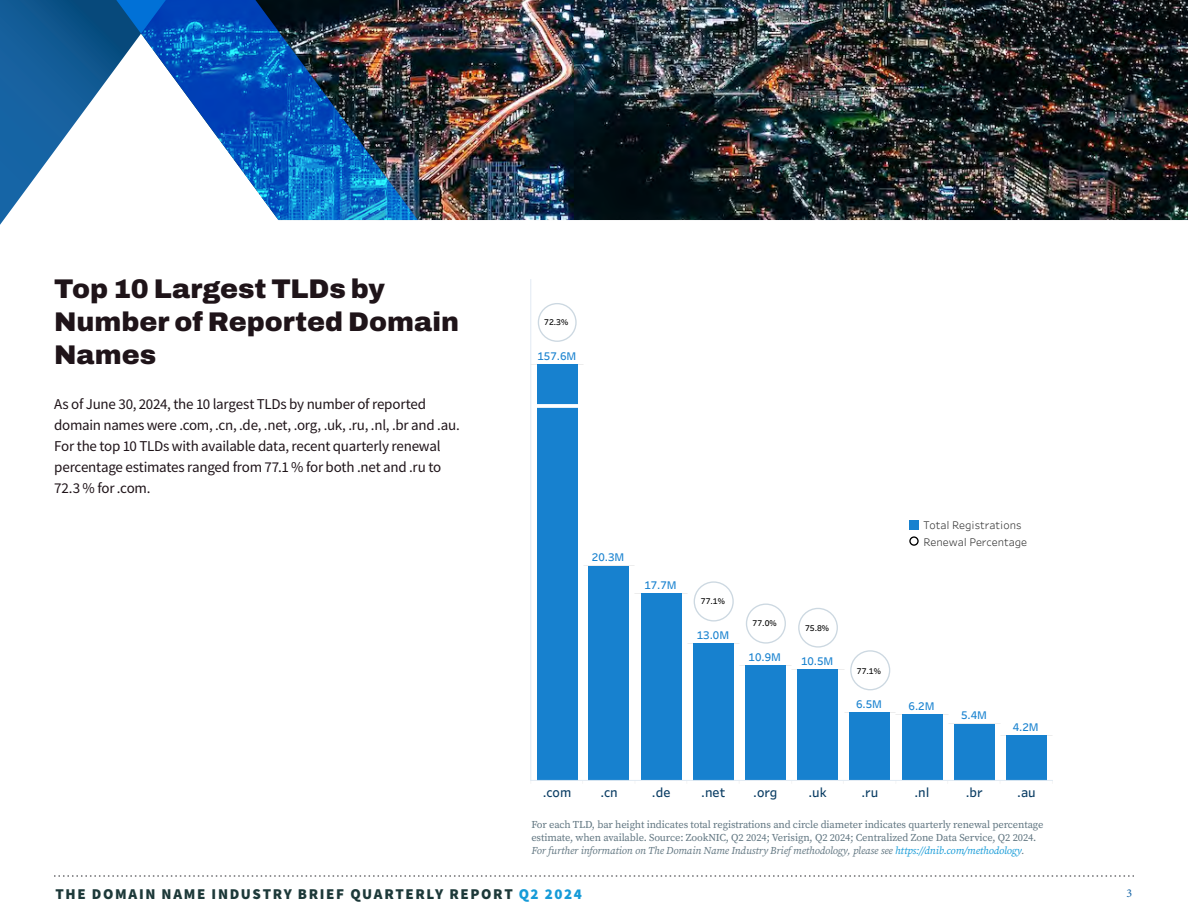
<style>
.page{position:relative;width:1188px;height:918px;background:#fff}
.page>*{position:absolute;margin:0;border:0;box-sizing:border-box;transform-origin:0 0}
.t1{font:600 27px/33px "Archivo";color:#1f1419}
.t2{font:15px/21px "Source Sans Pro";letter-spacing:-.015em;color:#1f1419}
.t3{font:900 15px "Source Sans Pro";letter-spacing:.11em;color:#1d3939}
.t4{font:500 12.75px "Tableau";color:#093c63}
.t5{font:12px "Minion Pro";color:#1665a6}
.t6{font:700 10.8px "Tableau";color:#1781cf}
.t7{font:10.8px/16.8px "Tableau";color:#333}
.t8{font:10.5px/12.6px "Source Serif Pro";letter-spacing:-.01em;color:#617681}
.t9{font:700 8.1px "Tableau";color:#000}
.s1{font-style:italic}
.s2{font-style:italic;color:#169bd8}
.s3{color:#169bd8}
</style>
<div class="page">
<svg style="left:54px;top:875px;width:1080px;height:2px"></svg>
<div style="left:1006px;top:735px;width:40px;height:45px;background:#1781cf"></div>
<div style="left:954px;top:724px;width:41px;height:56px;background:#1781cf"></div>
<div style="left:902px;top:715px;width:40px;height:65px;background:#1781cf"></div>
<div style="left:849px;top:713px;width:41px;height:67px;background:#1781cf"></div>
<div style="left:798px;top:670px;width:40px;height:110px;background:#1781cf"></div>
<div style="left:745px;top:665px;width:41px;height:115px;background:#1781cf"></div>
<div style="left:693px;top:643px;width:41px;height:137px;background:#1781cf"></div>
<div style="left:641px;top:594px;width:40px;height:186px;background:#1781cf"></div>
<div style="left:589px;top:566px;width:40px;height:214px;background:#1781cf"></div>
<div style="left:537px;top:364px;width:40px;height:416px;background:#1781cf"></div>
<div style="left:850px;top:650px;width:40px;height:40px;border:1px solid #ccd8e1;border-radius:50%"></div>
<div style="left:798px;top:608px;width:40px;height:40px;border:1px solid #ccd8e1;border-radius:50%"></div>
<div style="left:746px;top:604px;width:40px;height:40px;border:1px solid #ccd8e1;border-radius:50%"></div>
<div style="left:694px;top:581px;width:40px;height:41px;border:1px solid #ccd8e1;border-radius:50%"></div>
<div style="left:538px;top:303px;width:39px;height:39px;border:1px solid #ccd8e1;border-radius:50%"></div>
<svg style="left:537px;top:404px;width:41px;height:4px"></svg>
<hr style="left:531px;top:780px;width:521px;height:1px;background:#e1eaf3">
<hr style="left:531px;top:280px;width:1px;height:500px;background:#e1eaf3">
<div style="left:910px;top:520px;width:9px;height:9px;background:#1781cf"></div>
<div style="left:909px;top:536px;width:10px;height:10px;border:1px solid #000;border-radius:50%"></div>
<img style="left:418px;top:0;width:770px;height:220px">
<svg style="left:0;top:0;width:96px;height:225px"></svg>
<img style="left:96px;top:0;width:322px;height:220px">
<h1 class="t1" style="left:54px;top:272px;width:407px">Top 10 Largest TLDs by<br>Number of Reported Domain<br>Names</h1>
<p class="t2" style="left:54px;top:393px;width:407px">As of June 30, 2024, the 10 largest TLDs by number of reported domain names were .com, .cn, .de, .net, .org, .uk, .ru, .nl, .br and .au.<br>For the top 10 TLDs with available data, recent quarterly renewal percentage estimates ranged from 77.1 % for both .net and .ru to 72.3 % for .com.</p>
<p class="t9" style="left:544px;top:318px;width:26px">72.3%</p>
<p class="t6" style="left:538px;top:349px;width:40px">157.6M</p>
<p class="t6" style="left:592px;top:551px;width:34px">20.3M</p>
<p class="t6" style="left:644px;top:578px;width:34px">17.7M</p>
<p class="t9" style="left:701px;top:597px;width:26px">77.1%</p>
<p class="t6" style="left:697px;top:628px;width:34px">13.0M</p>
<p class="t9" style="left:753px;top:619px;width:26px">77.0%</p>
<p class="t9" style="left:805px;top:623px;width:26px">75.8%</p>
<p class="t6" style="left:749px;top:650px;width:34px">10.9M</p>
<p class="t6" style="left:801px;top:654px;width:34px">10.5M</p>
<p class="t7" style="left:923px;top:517px;width:105px">Total Registrations<br>Renewal Percentage</p>
<p class="t9" style="left:857px;top:666px;width:26px">77.1%</p>
<p class="t6" style="left:856px;top:697px;width:27px">6.5M</p>
<p class="t6" style="left:909px;top:699px;width:27px">6.2M</p>
<p class="t6" style="left:961px;top:709px;width:27px">5.4M</p>
<p class="t6" style="left:1013px;top:720px;width:27px">4.2M</p>
<p class="t4" style="left:543px;top:785px;width:30px">.com</p>
<p class="t4" style="left:600px;top:785px;width:19px">.cn</p>
<p class="t4" style="left:652px;top:785px;width:20px">.de</p>
<p class="t4" style="left:701px;top:785px;width:26px">.net</p>
<p class="t4" style="left:753px;top:785px;width:26px">.org</p>
<p class="t4" style="left:808px;top:785px;width:20px">.uk</p>
<p class="t4" style="left:861px;top:785px;width:18px">.ru</p>
<p class="t4" style="left:914px;top:785px;width:17px">.nl</p>
<p class="t4" style="left:966px;top:785px;width:18px">.br</p>
<p class="t4" style="left:1017px;top:785px;width:20px">.au</p>
<p class="t8" style="left:531px;top:819px;width:514px">For each TLD, bar height indicates total registrations and circle diameter indicates quarterly renewal percentage estimate, when available. Source: ZookNIC, Q2 2024; Verisign, Q2 2024; Centralized Zone Data Service, Q2 2024.<br><span class="s1">For further information on The Domain Name Industry Brief methodology, please see</span> <span class="s2">https://dnib.com/methodology</span><span class="s1">.</span></p>
<h2 class="t3" style="left:56px;top:884px;width:528px">THE DOMAIN NAME INDUSTRY BRIEF QUARTERLY REPORT <span class="s3">Q2 2024</span></h2>
<p class="t5" style="left:1127px;top:885px;width:7px">3</p>
</div>
